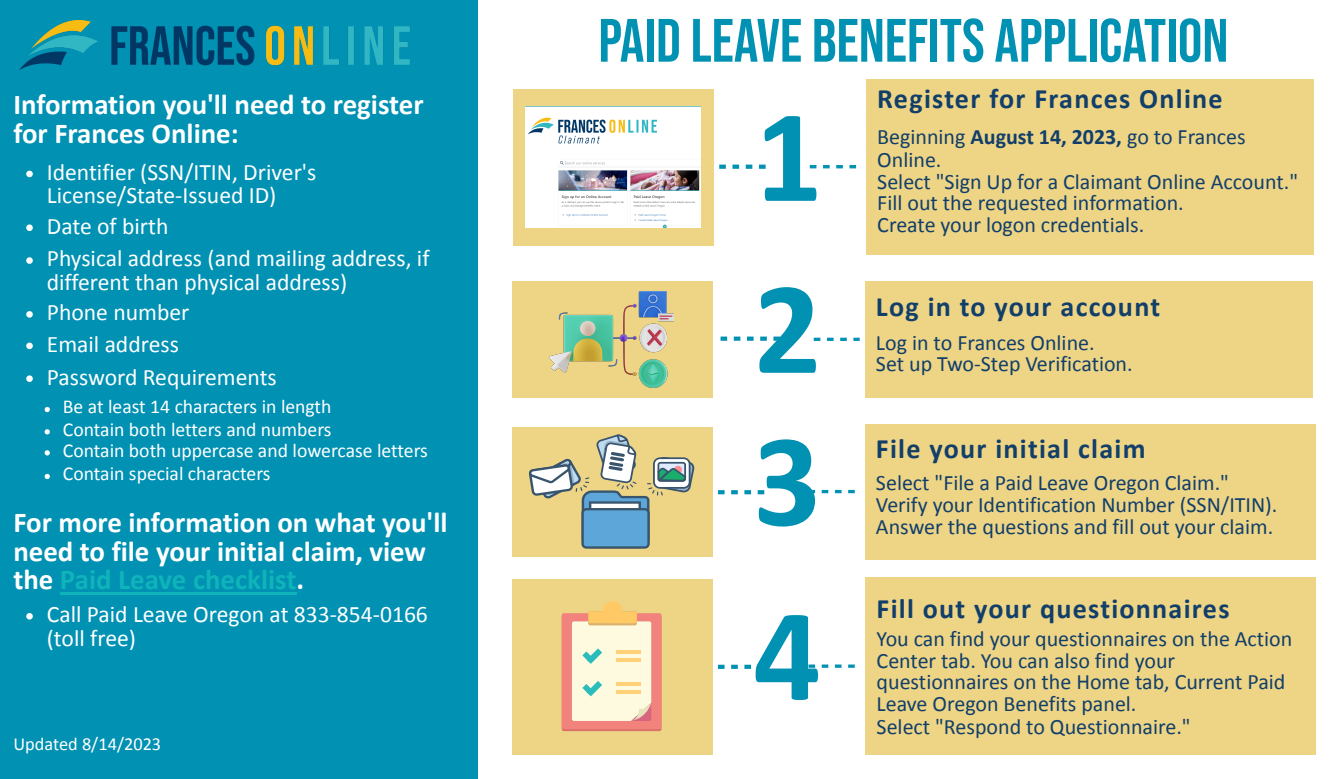
<style>
.page{position:relative;width:1344px;height:779px;background:#fff}
.page>*{position:absolute;margin:0;border:0;box-sizing:border-box;transform-origin:0 0}
.t1{font:700 133.17px "Calibri";color:#0091b3}
.t2{font:61.07px "Bebas Neue";color:#0091b3}
.t3{font:700 28.88px/28.9px "Calibri";color:#fff}
.t4{font:700 28.18px "Calibri";letter-spacing:.045em;color:#113f6a}
.t5{font:23.62px/23.6px "Calibri";color:#fff}
.t6{font:22.05px/21.9px "Calibri";color:#113f6a}
.t7{font:19.6px "Calibri";color:#fff}
.t8{font:18.38px "Calibri";color:#fff}
.s1{color:#0fb4bb}
.s2{font-weight:700}
</style>
<div class="page">
<div style="left:0;top:0;width:478px;height:778px;background:#0091b3"></div>
<img style="left:19px;top:20px;width:391px;height:50px">
<svg style="left:26px;top:224px;width:7px;height:7px"></svg>
<svg style="left:26px;top:257px;width:7px;height:7px"></svg>
<svg style="left:26px;top:311px;width:7px;height:7px"></svg>
<svg style="left:26px;top:171px;width:7px;height:6px"></svg>
<div style="left:865px;top:424px;width:450px;height:135px;background:#eed485"></div>
<div style="left:512px;top:427px;width:201px;height:130px;background:#eed485"></div>
<svg style="left:529px;top:434px;width:165px;height:115px"></svg>
<svg style="left:718px;top:490px;width:7px;height:4px"></svg>
<svg style="left:731px;top:490px;width:7px;height:4px"></svg>
<svg style="left:744px;top:490px;width:7px;height:4px"></svg>
<svg style="left:758px;top:490px;width:6px;height:4px"></svg>
<svg style="left:808px;top:490px;width:7px;height:3px"></svg>
<svg style="left:822px;top:490px;width:6px;height:3px"></svg>
<svg style="left:835px;top:490px;width:7px;height:3px"></svg>
<svg style="left:848px;top:490px;width:7px;height:3px"></svg>
<svg style="left:26px;top:343px;width:7px;height:6px"></svg>
<svg style="left:26px;top:375px;width:7px;height:7px"></svg>
<svg style="left:45px;top:407px;width:5px;height:5px"></svg>
<svg style="left:45px;top:429px;width:5px;height:5px"></svg>
<svg style="left:45px;top:450px;width:5px;height:5px"></svg>
<svg style="left:45px;top:474px;width:5px;height:5px"></svg>
<hr style="left:60px;top:592px;width:237px;height:3px;background:#0fb4bb">
<svg style="left:26px;top:613px;width:7px;height:7px"></svg>
<div style="left:865px;top:281px;width:447px;height:117px;background:#eed485"></div>
<div style="left:512px;top:281px;width:201px;height:117px;background:#eed485"></div>
<img style="left:550px;top:291px;width:123px;height:96px">
<svg style="left:721px;top:337px;width:6px;height:4px"></svg>
<svg style="left:734px;top:337px;width:6px;height:4px"></svg>
<svg style="left:747px;top:337px;width:7px;height:4px"></svg>
<svg style="left:760px;top:337px;width:7px;height:4px"></svg>
<svg style="left:773px;top:337px;width:7px;height:4px"></svg>
<svg style="left:814px;top:338px;width:6px;height:3px"></svg>
<svg style="left:827px;top:338px;width:7px;height:3px"></svg>
<svg style="left:840px;top:338px;width:7px;height:3px"></svg>
<svg style="left:853px;top:338px;width:7px;height:3px"></svg>
<div style="left:866px;top:79px;width:448px;height:176px;background:#eed485"></div>
<div style="left:513px;top:89px;width:201px;height:156px;background:#eed485"></div>
<img style="left:525px;top:106px;width:176px;height:121px">
<svg style="left:719px;top:165px;width:7px;height:4px"></svg>
<svg style="left:732px;top:165px;width:7px;height:4px"></svg>
<svg style="left:746px;top:165px;width:6px;height:4px"></svg>
<svg style="left:759px;top:165px;width:7px;height:4px"></svg>
<svg style="left:810px;top:165px;width:6px;height:3px"></svg>
<svg style="left:823px;top:165px;width:7px;height:3px"></svg>
<svg style="left:836px;top:165px;width:7px;height:3px"></svg>
<svg style="left:849px;top:165px;width:7px;height:3px"></svg>
<div style="left:865px;top:578px;width:450px;height:177px;background:#eed485"></div>
<svg style="left:718px;top:665px;width:7px;height:4px"></svg>
<svg style="left:731px;top:665px;width:7px;height:4px"></svg>
<svg style="left:744px;top:665px;width:7px;height:4px"></svg>
<svg style="left:758px;top:665px;width:6px;height:4px"></svg>
<svg style="left:808px;top:664px;width:7px;height:4px"></svg>
<svg style="left:822px;top:664px;width:6px;height:4px"></svg>
<svg style="left:835px;top:664px;width:7px;height:4px"></svg>
<svg style="left:848px;top:664px;width:7px;height:4px"></svg>
<div style="left:512px;top:579px;width:201px;height:176px;background:#eed485"></div>
<div style="left:562px;top:613px;width:100px;height:116px;background:#f1837c;border-radius:2px"></div>
<svg style="left:572px;top:601px;width:79px;height:120px;background:#f4e9c4"></svg>
<p class="t3" style="left:13px;top:93px;width:412px">Information you'll need to register for Frances Online:</p>
<p class="t5" style="left:47px;top:162px;width:271px">Identifier (SSN/ITIN, Driver's<br>License/State-Issued ID)</p>
<p class="t5" style="left:47px;top:216px;width:123px">Date of birth</p>
<p class="t5" style="left:47px;top:249px;width:384px">Physical address (and mailing address, if different than physical address)</p>
<p class="t5" style="left:47px;top:303px;width:144px">Phone number</p>
<p class="t5" style="left:47px;top:334px;width:134px">Email address</p>
<p class="t5" style="left:47px;top:367px;width:232px">Password Requirements</p>
<p class="t7" style="left:63px;top:399px;width:270px">Be at least 14 characters in length</p>
<p class="t7" style="left:63px;top:421px;width:270px">Contain both letters and numbers</p>
<p class="t7" style="left:63px;top:442px;width:367px">Contain both uppercase and lowercase letters</p>
<p class="t7" style="left:63px;top:466px;width:209px">Contain special characters</p>
<p class="t3" style="left:13px;top:510px;width:436px">For more information on what you'll need to file your initial claim, view the <span class="s1">Paid Leave checklist</span>.</p>
<p class="t5" style="left:47px;top:604px;width:383px">Call Paid Leave Oregon at 833-854-0166 (toll free)</p>
<p class="t8" style="left:13px;top:736px;width:149px">Updated 8/14/2023</p>
<p class="t2" style="left:598px;top:7px;width:632px">PAID LEAVE BENEFITS APPLICATION</p>
<p class="t1" style="left:755px;top:101px;width:69px">1</p>
<p class="t1" style="left:754px;top:273px;width:69px">2</p>
<p class="t1" style="left:753px;top:425px;width:69px">3</p>
<p class="t1" style="left:753px;top:600px;width:69px">4</p>
<p class="t4" style="left:877px;top:86px;width:347px">Register for Frances Online</p>
<p class="t6" style="left:877px;top:128px;width:370px;line-height:22.4px">Beginning <span class="s2">August 14, 2023,</span> go to Frances<br>Online.</p>
<p class="t6" style="left:877px;top:173px;width:422px">Select "Sign Up for a Claimant Online Account."</p>
<p class="t6" style="left:877px;top:194px;width:308px">Fill out the requested information.</p>
<p class="t6" style="left:877px;top:216px;width:269px">Create your logon credentials.</p>
<p class="t4" style="left:876px;top:295px;width:286px">Log in to your account</p>
<p class="t6" style="left:876px;top:334px;width:220px">Log in to Frances Online.</p>
<p class="t6" style="left:876px;top:355px;width:258px">Set up Two-Step Verification.</p>
<p class="t4" style="left:876px;top:437px;width:271px">File your initial claim</p>
<p class="t6" style="left:876px;top:473px;width:355px">Select "File a Paid Leave Oregon Claim."</p>
<p class="t6" style="left:876px;top:495px;width:403px">Verify your Identification Number (SSN/ITIN).</p>
<p class="t6" style="left:876px;top:518px;width:399px">Answer the questions and fill out your claim.</p>
<p class="t4" style="left:877px;top:597px;width:354px">Fill out your questionnaires</p>
<p class="t6" style="left:877px;top:629px;width:417px">You can find your questionnaires on the Action Center tab. You can also find your questionnaires on the Home tab, Current Paid Leave Oregon Benefits panel.</p>
<p class="t6" style="left:877px;top:717px;width:316px">Select "Respond to Questionnaire."</p>
</div>
